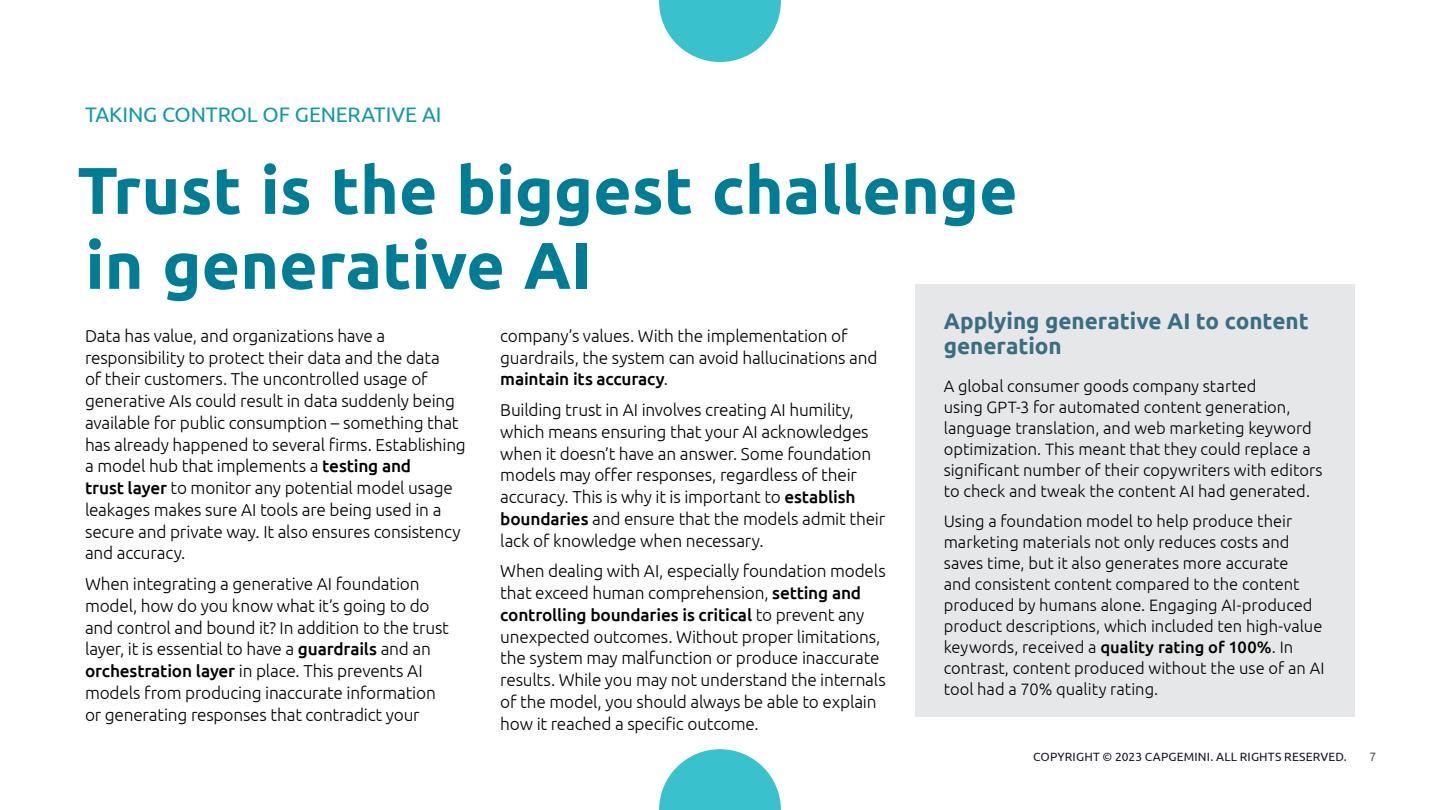
<style>
.page{position:relative;width:1440px;height:810px;background:#fff}
.page>*{position:absolute;margin:0;border:0;box-sizing:border-box;transform-origin:0 0}
.t1{font:700 66px/75px "Ubuntu";color:#007c95}
.t2{font:700 22.5px/25.5px "Ubuntu";color:#3b6d80}
.t3{font:21px "Ubuntu";letter-spacing:-.005em;color:#1398a9}
.t4{font:300 17.25px/21.8px "Ubuntu";letter-spacing:-.01em;color:#000}
.t5{font:300 16.5px/21px "Ubuntu";color:#000}
.t6{font:12px "Ubuntu";letter-spacing:.015em;color:#151625}
.t7{font:300 12px "Ubuntu";color:#151625}
.s1{font-weight:500}
</style>
<div class="page">
<svg style="left:659px;top:749px;width:122px;height:61px"></svg>
<svg style="left:659px;top:0;width:122px;height:62px"></svg>
<div style="left:916px;top:284px;width:439px;height:432px;background:#e6e7e8"></div>
<p class="t3" style="left:85px;top:102px;width:358px">TAKING CONTROL OF GENERATIVE AI</p>
<h1 class="t1" style="left:77px;top:152px;width:942px">Trust is the biggest challenge in generative AI</h1>
<h2 class="t2" style="left:944px;top:308px;width:367px">Applying generative AI to content generation</h2>
<p class="t5" style="left:944px;top:375px;width:380px">A global consumer goods company started<br>using GPT-3 for automated content generation, language translation, and web marketing keyword optimization. This meant that they could replace a significant number of their copywriters with editors to check and tweak the content AI had generated.</p>
<p class="t5" style="left:944px;top:510px;width:383px">Using a foundation model to help produce their marketing materials not only reduces costs and saves time, but it also generates more accurate<br>and consistent content compared to the content produced by humans alone. Engaging AI-produced product descriptions, which included ten high-value keywords, received a <span class="s1">quality rating of 100%</span>. In contrast, content produced without the use of an AI tool had a 70% quality rating.</p>
<p class="t4" style="left:85px;top:324px;width:382px">Data has value, and organizations have a responsibility to protect their data and the data<br>of their customers. The uncontrolled usage of generative AIs could result in data suddenly being available for public consumption – something that has already happened to several firms. Establishing a model hub that implements a <span class="s1">testing and<br>trust layer</span> to monitor any potential model usage leakages makes sure AI tools are being used in a secure and private way. It also ensures consistency and accuracy.</p>
<p class="t4" style="left:85px;top:573px;width:365px">When integrating a generative AI foundation model, how do you know what it’s going to do and control and bound it? In addition to the trust layer, it is essential to have a <span class="s1">guardrails</span> and an <span class="s1">orchestration layer</span> in place. This prevents AI models from producing inaccurate information or generating responses that contradict your</p>
<p class="t4" style="left:500px;top:324px;width:379px">company’s values. With the implementation of guardrails, the system can avoid hallucinations and <span class="s1">maintain its accuracy</span>.</p>
<p class="t4" style="left:500px;top:399px;width:386px">Building trust in AI involves creating AI humility, which means ensuring that your AI acknowledges when it doesn’t have an answer. Some foundation models may offer responses, regardless of their accuracy. This is why it is important to <span class="s1">establish boundaries</span> and ensure that the models admit their lack of knowledge when necessary.</p>
<p class="t4" style="left:500px;top:560px;width:387px">When dealing with AI, especially foundation models that exceed human comprehension, <span class="s1">setting and controlling boundaries is critical</span> to prevent any unexpected outcomes. Without proper limitations, the system may malfunction or produce inaccurate results. While you may not understand the internals of the model, you should always be able to explain how it reached a specific outcome.</p>
<p class="t6" style="left:1033px;top:750px;width:315px">COPYRIGHT © 2023 CAPGEMINI. ALL RIGHTS RESERVED.</p>
<p class="t7" style="left:1369px;top:750px;width:8px">7</p>
</div>
